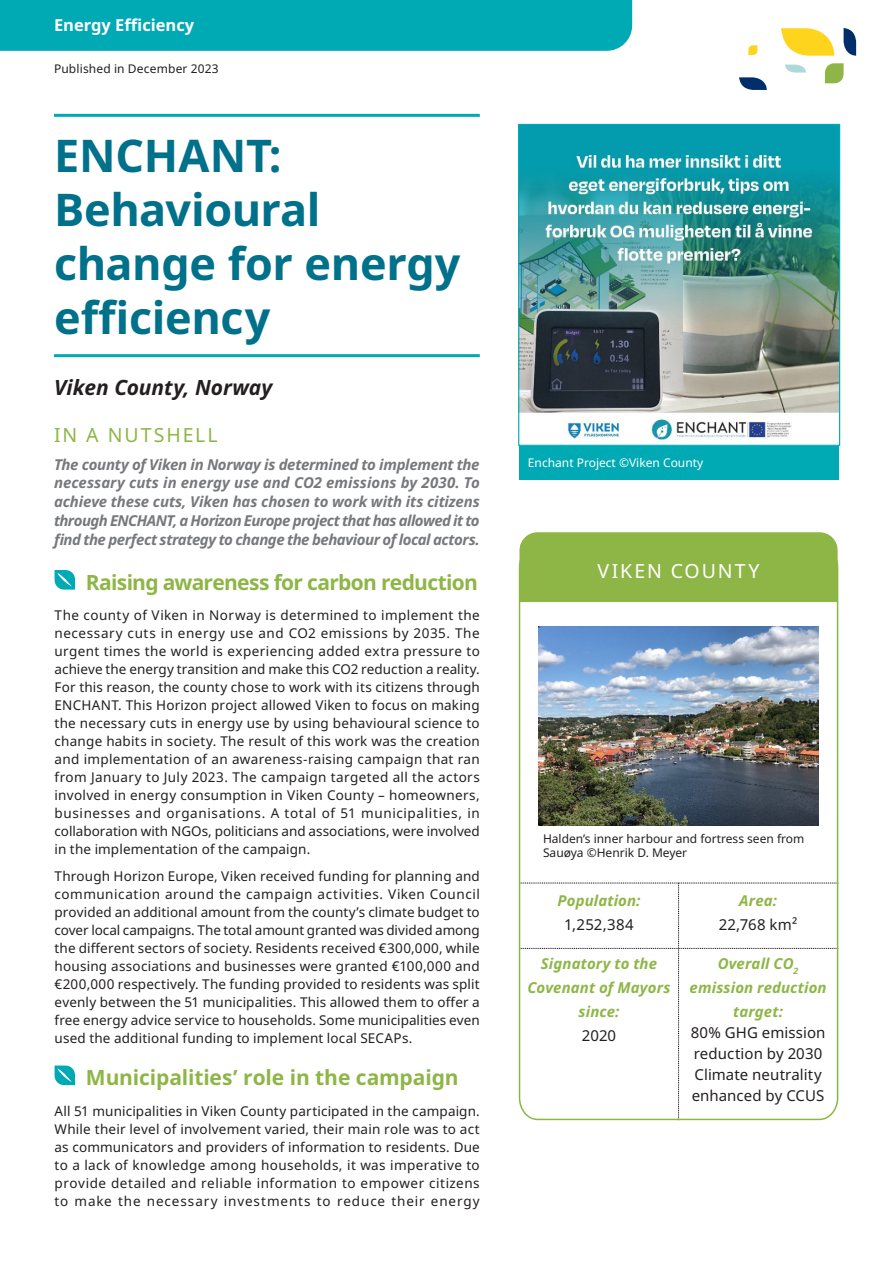
<style>
.page{position:relative;width:893px;height:1263px;background:#fff}
.page>*{position:absolute;margin:0;border:0;box-sizing:border-box;transform-origin:0 0}
.case_study_title{font:700 45px/54px "Noto Sans";letter-spacing:-.01em;color:#00718b}
.Paragraph_title{font:700 21px "Noto Sans";letter-spacing:-.025em;color:#8eb646}
.Paragraph_title-2{font:700 21px "Noto Sans";letter-spacing:-.005em;color:#8eb646}
.city_name___country{font:italic 700 21px "Noto Sans";color:#231f20}
.In_a_nutshell_-_title{font:19.5px "Noto Sans";letter-spacing:.095em;color:#8eb646}
.Box_-_City_name{font:19.5px "Noto Sans";letter-spacing:.1em;color:#fff}
.t1{font:700 16.5px "Noto Sans";color:#fff}
.In_a_nutshell_-_text{font:italic 700 15px/18.8px "Noto Sans";letter-spacing:-.03em;color:#76787b;text-align:justify}
.Box_-_H2{font:italic 700 15px/24px "Noto Sans";letter-spacing:.005em;color:#8eb646;text-align:center}
.Box_-_body{font:15px/21px "Noto Sans";letter-spacing:.005em;color:#231f20}
.Paragraph_body{font:13.5px/18px "Noto Sans";letter-spacing:.01em;color:#231f20;text-align:justify}
.text_photo_legend{font:12px/14.4px "Noto Sans";color:#231f20}
.text_photo_legend-2{font:12px "Noto Sans";color:#fff}
.publication_date{font:12px "Noto Sans";letter-spacing:.015em;color:#231f20}
</style>
<div class="page">
<div style="left:0;top:0;width:632px;height:51px;background:#00aab5"></div>
<svg style="left:739px;top:77px;width:28px;height:13px"></svg>
<svg style="left:844px;top:28px;width:12px;height:28px"></svg>
<svg style="left:785px;top:65px;width:21px;height:8px"></svg>
<svg style="left:781px;top:28px;width:54px;height:28px"></svg>
<svg style="left:748px;top:45px;width:9px;height:10px"></svg>
<svg style="left:825px;top:63px;width:19px;height:20px"></svg>
<svg style="left:518px;top:564px;width:321px;height:557px"></svg>
<hr style="left:54px;top:354px;width:426px;height:3px;background:#00aab5">
<hr style="left:54px;top:114px;width:426px;height:3px;background:#00aab5">
<img style="left:520px;top:126px;width:318px;height:316px">
<div style="left:518px;top:124px;width:322px;height:322px;border:1px solid #00aab5"></div>
<svg style="left:55px;top:570px;width:20px;height:20px"></svg>
<svg style="left:55px;top:1065px;width:20px;height:20px"></svg>
<div style="left:519px;top:532px;width:319px;height:70px;background:#8eb646"></div>
<img style="left:539px;top:626px;width:279px;height:200px">
<div style="left:519px;top:446px;width:320px;height:33px;background:#00aab5"></div>
<p class="t1" style="left:54px;top:13px;width:142px">Energy Efficiency</p>
<p class="publication_date" style="left:54px;top:61px;width:166px">Published in December 2023</p>
<p class="case_study_title" style="left:54px;top:130px;width:408px">ENCHANT:<br>Behavioural change for energy efficiency</p>
<p class="city_name___country" style="left:54px;top:372px;width:220px">Viken County, Norway</p>
<p class="In_a_nutshell_-_title" style="left:54px;top:421px;width:165px">IN A NUTSHELL</p>
<p class="In_a_nutshell_-_text" style="left:54px;top:455px;width:427px">The county of Viken in Norway is determined to implement the necessary cuts in energy use and CO2 emissions by 2030. To achieve these cuts, Viken has chosen to work with its citizens through ENCHANT, a Horizon Europe project that has allowed it to find the perfect strategy to change the behaviour of local actors.</p>
<p class="Paragraph_title" style="left:86px;top:567px;width:394px">Raising awareness for carbon reduction</p>
<p class="Paragraph_body" style="left:55px;top:607px;width:427px">The county of Viken in Norway is determined to implement the necessary cuts in energy use and CO2 emissions by 2035. The urgent times the world is experiencing added extra pressure to achieve the energy transition and make this CO2 reduction a reality.<br>For this reason, the county chose to work with its citizens through ENCHANT. This Horizon project allowed Viken to focus on making the necessary cuts in energy use by using behavioural science to change habits in society. The result of this work was the creation and implementation of an awareness-raising campaign that ran from January to July 2023. The campaign targeted all the actors involved in energy consumption in Viken County – homeowners, businesses and organisations. A total of 51 municipalities, in collaboration with NGOs, politicians and associations, were involved in the implementation of the campaign.</p>
<p class="Paragraph_body" style="left:55px;top:867px;width:427px">Through Horizon Europe, Viken received funding for planning and communication around the campaign activities. Viken Council provided an additional amount from the county’s climate budget to cover local campaigns. The total amount granted was divided among the different sectors of society. Residents received €300,000, while housing associations and businesses were granted €100,000 and €200,000 respectively. The funding provided to residents was split evenly between the 51 municipalities. This allowed them to offer a free energy advice service to households. Some municipalities even used the additional funding to implement local SECAPs.</p>
<p class="Paragraph_title-2" style="left:86px;top:1063px;width:374px">Municipalities’ role in the campaign</p>
<p class="Paragraph_body" style="left:55px;top:1102px;width:427px">All 51 municipalities in Viken County participated in the campaign.<br>While their level of involvement varied, their main role was to act as communicators and providers of information to residents. Due to a lack of knowledge among households, it was imperative to provide detailed and reliable information to empower citizens to make the necessary investments to reduce their energy</p>
<p class="text_photo_legend-2" style="left:528px;top:454px;width:177px">Enchant Project ©Viken County</p>
<p class="Box_-_City_name" style="left:597px;top:557px;width:164px">VIKEN COUNTY</p>
<p class="text_photo_legend" style="left:543px;top:831px;width:263px">Halden’s inner harbour and fortress seen from<br>Sauøya ©Henrik D. Meyer</p>
<p class="Box_-_H2" style="left:558px;top:888px;width:84px">Population:</p>
<p class="Box_-_body" style="left:564px;top:914px;width:71px">1,252,384</p>
<p class="Box_-_H2" style="left:528px;top:952px;width:144px">Signatory to the<br>Covenant of Mayors since:</p>
<p class="Box_-_body" style="left:582px;top:1026px;width:36px">2020</p>
<p class="Box_-_H2" style="left:739px;top:888px;width:39px">Area:</p>
<p class="Box_-_body" style="left:719px;top:914px;width:80px">22,768 km²</p>
<p class="Box_-_H2" style="left:689px;top:952px;width:139px">Overall CO<sub>2 </sub>emission reduction target:</p>
<p class="Box_-_body" style="left:691px;top:1023px;width:136px">80% GHG emission reduction by 2030</p>
<p class="Box_-_body" style="left:692px;top:1065px;width:134px">Climate neutrality enhanced by CCUS</p>
</div>
